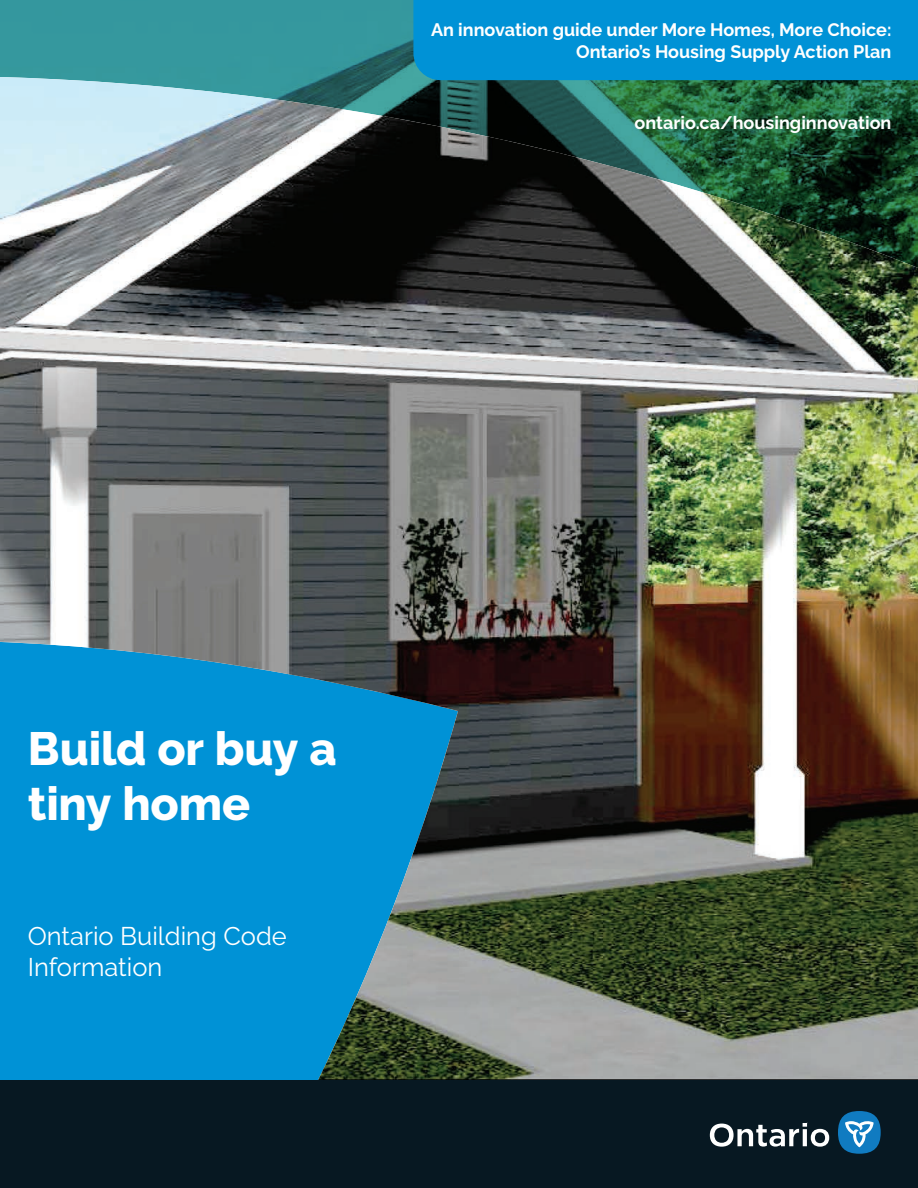
<style>
.page{position:relative;width:918px;height:1188px;background:#fff}
.page>*{position:absolute;margin:0;border:0;box-sizing:border-box;transform-origin:0 0}
.t1{font:800 46.5px/55.8px "Algomabeta";letter-spacing:-.005em;color:#fff}
.t2{font:25.5px/30.6px "Algomabeta";color:#fff}
.t3{font:700 18px/21.6px "Algomabeta";color:#fff;text-align:right}
</style>
<div class="page">
<div style="left:0;top:0;width:413px;height:77px;background:#35989e"></div>
<img style="left:0;top:77px;width:918px;height:1003px">
<div style="left:413px;top:0;width:505px;height:80px;background:#0092d6"></div>
<div style="left:0;top:1080px;width:918px;height:108px;background:#071822"></div>
<div style="left:838px;top:1111px;width:43px;height:43px;background:#107bc1;border-radius:50%"></div>
<svg style="left:845px;top:1121px;width:29px;height:26px"></svg>
<svg style="left:710px;top:1123px;width:119px;height:24px"></svg>
<p class="t3" style="left:431px;top:17px;width:462px">An innovation guide under More Homes, More Choice:<br>Ontario’s Housing Supply Action Plan</p>
<p class="t3" style="left:635px;top:110px;width:258px">ontario.ca/housinginnovation</p>
<h1 class="t1" style="left:28px;top:716px;width:310px">Build or buy a tiny home</h1>
<h2 class="t2" style="left:28px;top:918px;width:261px">Ontario Building Code<br>Information</h2>
</div>
